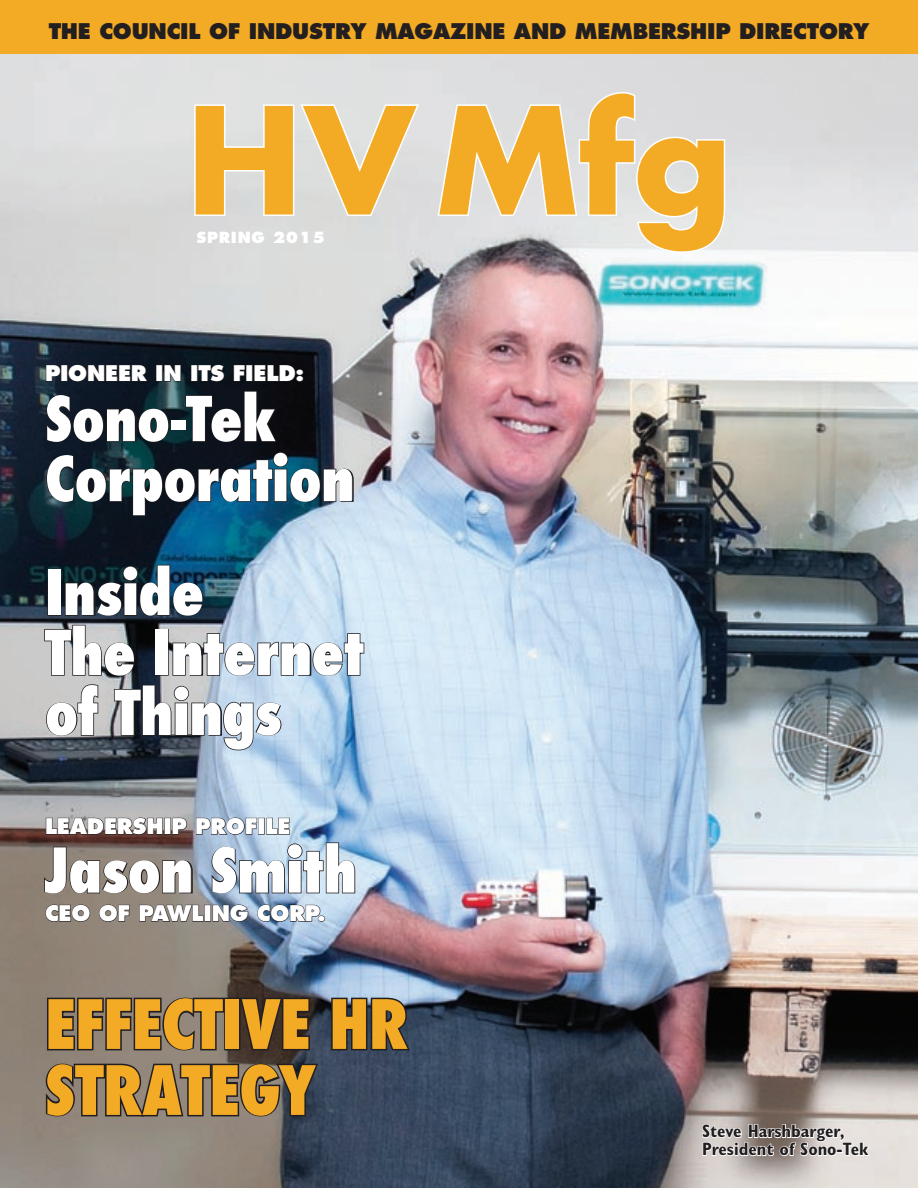
<style>
.page{position:relative;width:918px;height:1188px;background:#fff}
.page>*{position:absolute;margin:0;border:0;box-sizing:border-box;transform-origin:0 0}
.t1{font:700 144px "Futura";color:#f3aa24}
.t2{font:800 condensed 66px/66px "Futura";letter-spacing:-.01em;color:#f3aa24}
.t3{font:800 condensed 60px/60px "Futura";letter-spacing:-.01em;color:#fff}
.t4{font:800 21px "Futura";letter-spacing:-.01em;color:#fff}
.t5{font:800 21px "Futura";letter-spacing:-.01em;color:#231f20}
.t6{font:700 condensed 18px/18px "Gill Sans";color:#231f20}
.t7{font:800 15px "Futura";letter-spacing:.05em;color:#fff}
</style>
<div class="page">
<img style="left:0;top:54px;width:918px;height:1134px">
<div style="left:0;top:0;width:918px;height:54px;background:#f3aa24"></div>
<svg style="left:193px;top:102px;width:228px;height:116px"></svg>
<svg style="left:436px;top:91px;width:291px;height:163px"></svg>
<svg style="left:46px;top:361px;width:308px;height:159px"></svg>
<img style="left:43px;top:812px;width:313px;height:110px">
<div style="left:318px;top:916px;width:7px;height:6px;border:1px solid #231f20;border-radius:50%"></div>
<svg style="left:330px;top:996px;width:82px;height:56px"></svg>
<svg style="left:44px;top:995px;width:276px;height:123px"></svg>
<svg style="left:701px;top:1123px;width:170px;height:39px"></svg>
<img style="left:43px;top:535px;width:322px;height:216px">
<p class="t5" style="left:49px;top:18px;width:822px">THE COUNCIL OF INDUSTRY MAGAZINE AND MEMBERSHIP DIRECTORY</p>
<h1 class="t1" style="left:186px;top:60px;width:547px">HV Mfg</h1>
<p class="t7" style="left:196px;top:228px;width:130px">SPRING 2015</p>
<p class="t4" style="left:45px;top:360px;width:261px">PIONEER IN ITS FIELD:</p>
<p class="t3" style="left:45px;top:389px;width:311px">Sono-Tek<br>Corporation</p>
<p class="t3" style="left:45px;top:563px;width:321px">Inside<br>The Internet of Things</p>
<p class="t4" style="left:45px;top:813px;width:247px">LEADERSHIP PROFILE</p>
<p class="t3" style="left:45px;top:841px;width:314px">Jason Smith</p>
<p class="t4" style="left:45px;top:900px;width:282px">CEO OF PAWLING CORP.</p>
<p class="t2" style="left:45px;top:992px;width:365px">effective hr strategy</p>
<p class="t6" style="left:702px;top:1122px;width:168px">Steve Harshbarger,<br>President of Sono-Tek</p>
</div>
